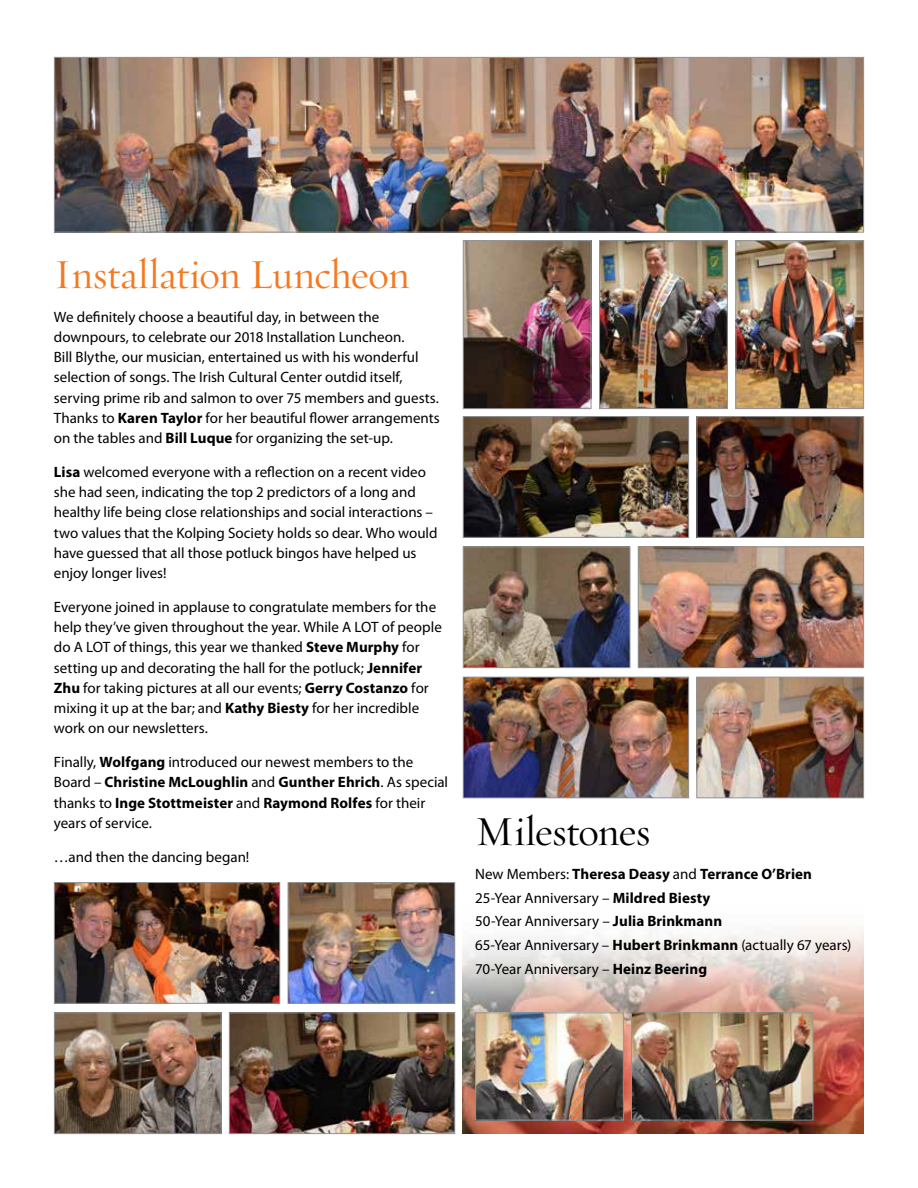
<style>
.page{position:relative;width:918px;height:1188px;background:#fff}
.page>*{position:absolute;margin:0;border:0;box-sizing:border-box;transform-origin:0 0}
.t1{font:42px "Requiem Display HTF Roman";letter-spacing:-.005em;color:#f47920}
.t2{font:42px "Requiem Display HTF Roman";letter-spacing:-.015em;color:#000}
.t3{font:15px/20.2px "Myriad Pro";color:#000}
.s1{font-weight:700}
</style>
<div class="page">
<img style="left:463px;top:927px;width:401px;height:207px">
<img style="left:56px;top:59px;width:806px;height:171px">
<div style="left:54px;top:57px;width:810px;height:175px;border:1px solid #939598"></div>
<img style="left:737px;top:242px;width:125px;height:165px">
<div style="left:735px;top:240px;width:129px;height:169px;border:1px solid #939598"></div>
<img style="left:601px;top:242px;width:125px;height:165px">
<div style="left:599px;top:240px;width:129px;height:169px;border:1px solid #939598"></div>
<img style="left:465px;top:242px;width:124px;height:165px">
<div style="left:463px;top:240px;width:128px;height:169px;border:1px solid #939598"></div>
<img style="left:465px;top:418px;width:222px;height:118px">
<div style="left:463px;top:416px;width:226px;height:122px;border:1px solid #939598"></div>
<img style="left:465px;top:679px;width:222px;height:117px">
<div style="left:463px;top:677px;width:226px;height:121px;border:1px solid #939598"></div>
<img style="left:56px;top:884px;width:222px;height:118px">
<div style="left:54px;top:882px;width:226px;height:122px;border:1px solid #939598"></div>
<img style="left:640px;top:549px;width:222px;height:117px">
<div style="left:638px;top:547px;width:226px;height:121px;border:1px solid #939598"></div>
<img style="left:231px;top:1014px;width:222px;height:118px">
<div style="left:229px;top:1012px;width:226px;height:122px;border:1px solid #939598"></div>
<img style="left:699px;top:418px;width:163px;height:118px">
<div style="left:697px;top:416px;width:167px;height:122px;border:1px solid #939598"></div>
<img style="left:699px;top:679px;width:163px;height:117px">
<div style="left:697px;top:677px;width:167px;height:121px;border:1px solid #939598"></div>
<img style="left:290px;top:884px;width:163px;height:118px">
<div style="left:288px;top:882px;width:167px;height:122px;border:1px solid #939598"></div>
<img style="left:465px;top:549px;width:163px;height:117px">
<div style="left:463px;top:547px;width:167px;height:121px;border:1px solid #939598"></div>
<img style="left:56px;top:1014px;width:163px;height:118px">
<div style="left:54px;top:1012px;width:167px;height:122px;border:1px solid #939598"></div>
<img style="left:477px;top:1014px;width:145px;height:104px">
<div style="left:475px;top:1012px;width:149px;height:108px;border:1px solid #939598"></div>
<img style="left:633px;top:1014px;width:178px;height:104px">
<div style="left:631px;top:1012px;width:182px;height:108px;border:1px solid #939598"></div>
<h1 class="t1" style="left:54px;top:250px;width:357px">Installation Luncheon</h1>
<p class="t3" style="left:54px;top:306px;width:387px">We definitely choose a beautiful day, in between the downpours, to celebrate our 2018 Installation Luncheon.<br>Bill Blythe, our musician, entertained us with his wonderful selection of songs. The Irish Cultural Center outdid itself, serving prime rib and salmon to over 75 members and guests.<br>Thanks to <span class="s1">Karen Taylor</span> for her beautiful flower arrangements on the tables and <span class="s1">Bill Luque</span> for organizing the set-up.</p>
<p class="t3" style="left:54px;top:462px;width:385px"><span class="s1">Lisa</span> welcomed everyone with a reflection on a recent video she had seen, indicating the top 2 predictors of a long and healthy life being close relationships and social interactions – two values that the Kolping Society holds so dear. Who would have guessed that all those potluck bingos have helped us enjoy longer lives!</p>
<p class="t3" style="left:54px;top:597px;width:389px">Everyone joined in applause to congratulate members for the help they’ve given throughout the year. While A LOT of people do A LOT of things, this year we thanked <span class="s1">Steve Murphy</span> for setting up and decorating the hall for the potluck; <span class="s1">Jennifer Zhu</span> for taking pictures at all our events; <span class="s1">Gerry Costanzo</span> for mixing it up at the bar; and <span class="s1">Kathy Biesty</span> for her incredible work on our newsletters.</p>
<p class="t3" style="left:54px;top:752px;width:396px">Finally, <span class="s1">Wolfgang</span> introduced our newest members to the Board – <span class="s1">Christine McLoughlin</span> and <span class="s1">Gunther Ehrich</span>. As special thanks to <span class="s1">Inge Stottmeister</span> and <span class="s1">Raymond Rolfes</span> for their years of service.</p>
<p class="t3" style="left:54px;top:846px;width:197px">…and then the dancing began!</p>
<h1 class="t2" style="left:475px;top:807px;width:177px">Milestones</h1>
<p class="t3" style="left:475px;top:862px;width:378px;line-height:23.7px">New Members: <span class="s1">Theresa Deasy</span> and <span class="s1">Terrance O’Brien </span>25-Year Anniversary – <span class="s1">Mildred Biesty<br></span>50-Year Anniversary – <span class="s1">Julia Brinkmann<br></span>65-Year Anniversary – <span class="s1">Hubert Brinkmann</span> (actually 67 years)<br>70-Year Anniversary – <span class="s1">Heinz Beering</span></p>
</div>
